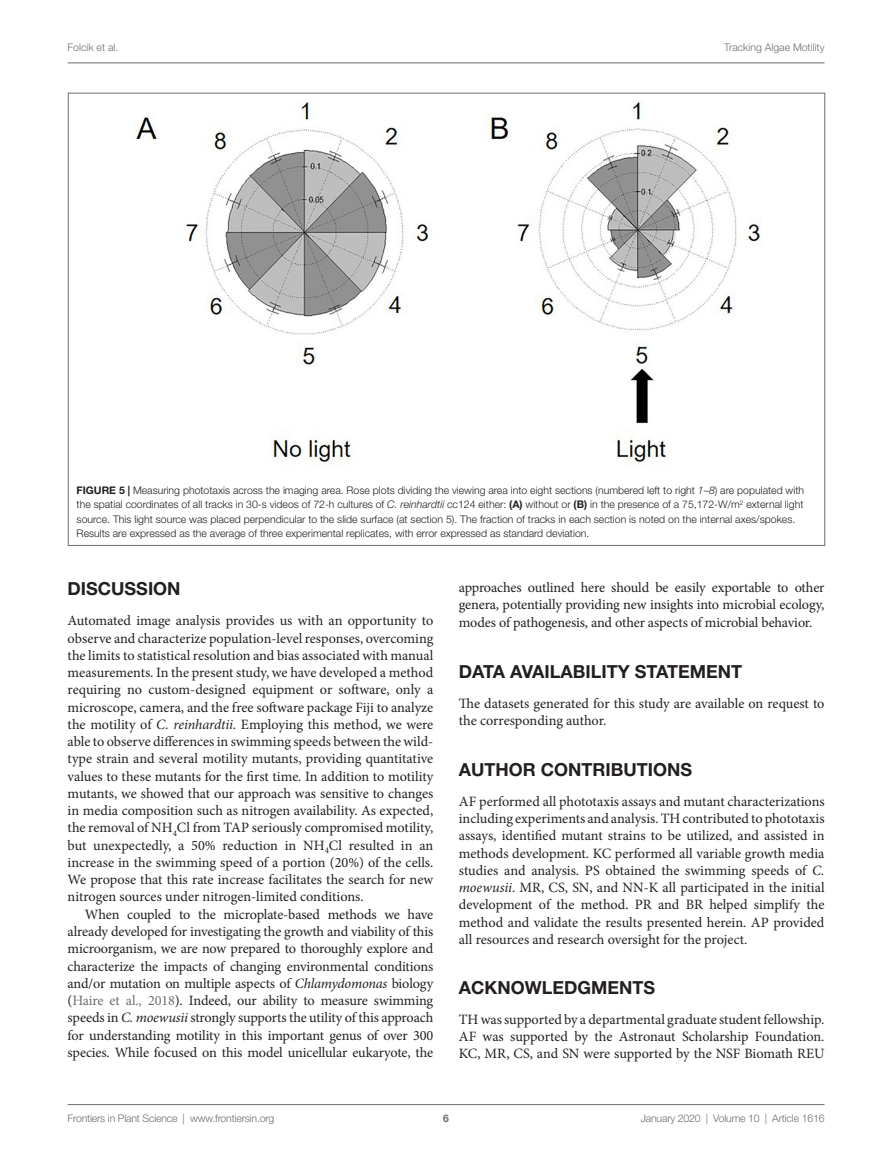
<style>
.page{position:relative;width:893px;height:1170px;background:#fff}
.page>*{position:absolute;margin:0;border:0;box-sizing:border-box;transform-origin:0 0}
._1{font:700 18px "Helvetica Neue LT Std";color:#231f20}
.T1{font:14.25px/17.2px "Minion Pro MTC";letter-spacing:-.005em;color:#231f20;text-align:justify}
.T{font:14.25px/17.2px "Minion Pro MTC";letter-spacing:-.01em;color:#231f20;text-align:justify}
.FC{font:300 10.5px/14.2px "Helvetica Neue LT Std";color:#231f20}
.t1{font:300 10.5px "Helvetica Neue LT Std";letter-spacing:-.015em;color:#6c6d70}
.t2{font:700 10.5px "Helvetica Neue LT Std";color:#6c6d70}
.s1{font-weight:700}
.s2{font-style:italic}
.s3{color:#6c6d70}
</style>
<div class="page">
<hr style="left:68px;top:63px;width:756px;height:1px;background:#6c6d70">
<hr style="left:68px;top:1104px;width:756px;height:1px;background:#6c6d70">
<img style="left:134px;top:102px;width:627px;height:364px">
<p class="t1" style="left:68px;top:41px;width:52px">Folcik et al.</p>
<p class="t1" style="left:724px;top:41px;width:102px">Tracking Algae Motility</p>
<p class="FC" style="left:77px;top:483px;width:729px"><span class="s1">FIGURE 5 |</span> Measuring phototaxis across the imaging area. Rose plots dividing the viewing area into eight sections (numbered left to right <span class="s2">1</span>–<span class="s2">8</span>) are populated with the spatial coordinates of all tracks in 30-s videos of 72-h cultures of <span class="s2">C. reinhardtii</span> cc124 either: <span class="s1">(A)</span> without or <span class="s1">(B)</span> in the presence of a 75,172-W/m<sup>2</sup> external light source. This light source was placed perpendicular to the slide surface (at section 5). The fraction of tracks in each section is noted on the internal axes/spokes.<br>Results are expressed as the average of three experimental replicates, with error expressed as standard deviation.</p>
<p class="_1" style="left:68px;top:577px;width:115px">DISCUSSION</p>
<p class="T1" style="left:68px;top:612px;width:367px">Automated image analysis provides us with an opportunity to observe and characterize population-level responses, overcoming the limits to statistical resolution and bias associated with manual measurements. In the present study, we have developed a method requiring no custom-designed equipment or software, only a microscope, camera, and the free software package Fiji to analyze the motility of <span class="s2">C. reinhardtii</span>. Employing this method, we were able to observe differences in swimming speeds between the wild&shy;type strain and several motility mutants, providing quantitative values to these mutants for the first time. In addition to motility mutants, we showed that our approach was sensitive to changes in media composition such as nitrogen availability. As expected, the removal of NH<sub>4</sub>Cl from TAP seriously compromised motility, but unexpectedly, a 50% reduction in NH<sub>4</sub>Cl resulted in an increase in the swimming speed of a portion (20%) of the cells.<br>We propose that this rate increase facilitates the search for new nitrogen sources under nitrogen-limited conditions.</p>
<p class="T" style="left:68px;top:905px;width:367px;text-indent:17px">When coupled to the microplate-based methods we have already developed for investigating the growth and viability of this microorganism, we are now prepared to thoroughly explore and characterize the impacts of changing environmental conditions and/or mutation on multiple aspects of <span class="s2">Chlamydomonas</span> biology (<span class="s3">Haire et al., 2018</span>). Indeed, our ability to measure swimming speeds in <span class="s2">C. moewusii</span> strongly supports the utility of this approach for understanding motility in this important genus of over 300 species. While focused on this model unicellular eukaryote, the</p>
<p class="T" style="left:459px;top:579px;width:367px">approaches outlined here should be easily exportable to other genera, potentially providing new insights into microbial ecology, modes of pathogenesis, and other aspects of microbial behavior.</p>
<p class="_1" style="left:459px;top:660px;width:285px">DATA AVAILABILITY STATEMENT</p>
<p class="T1" style="left:459px;top:694px;width:367px">The datasets generated for this study are available on request to the corresponding author.</p>
<p class="_1" style="left:459px;top:758px;width:235px">AUTHOR CONTRIBUTIONS</p>
<p class="T1" style="left:459px;top:792px;width:367px">AF performed all phototaxis assays and mutant characterizations including experiments and analysis. TH contributed to phototaxis assays, identified mutant strains to be utilized, and assisted in methods development. KC performed all variable growth media studies and analysis. PS obtained the swimming speeds of <span class="s2">C. moewusii</span>. MR, CS, SN, and NN-K all participated in the initial development of the method. PR and BR helped simplify the method and validate the results presented herein. AP provided all resources and research oversight for the project.</p>
<p class="_1" style="left:459px;top:975px;width:198px">ACKNOWLEDGMENTS</p>
<p class="T1" style="left:459px;top:1010px;width:367px">TH was supported by a departmental graduate student fellowship.<br>AF was supported by the Astronaut Scholarship Foundation.<br>KC, MR, CS, and SN were supported by the NSF Biomath REU</p>
<p class="t1" style="left:68px;top:1111px;width:208px">Frontiers in Plant Science | www.frontiersin.org</p>
<p class="t1" style="left:641px;top:1111px;width:185px">January 2020 | Volume 10 | Article 1616</p>
<p class="t2" style="left:443px;top:1111px;width:7px">6</p>
</div>
